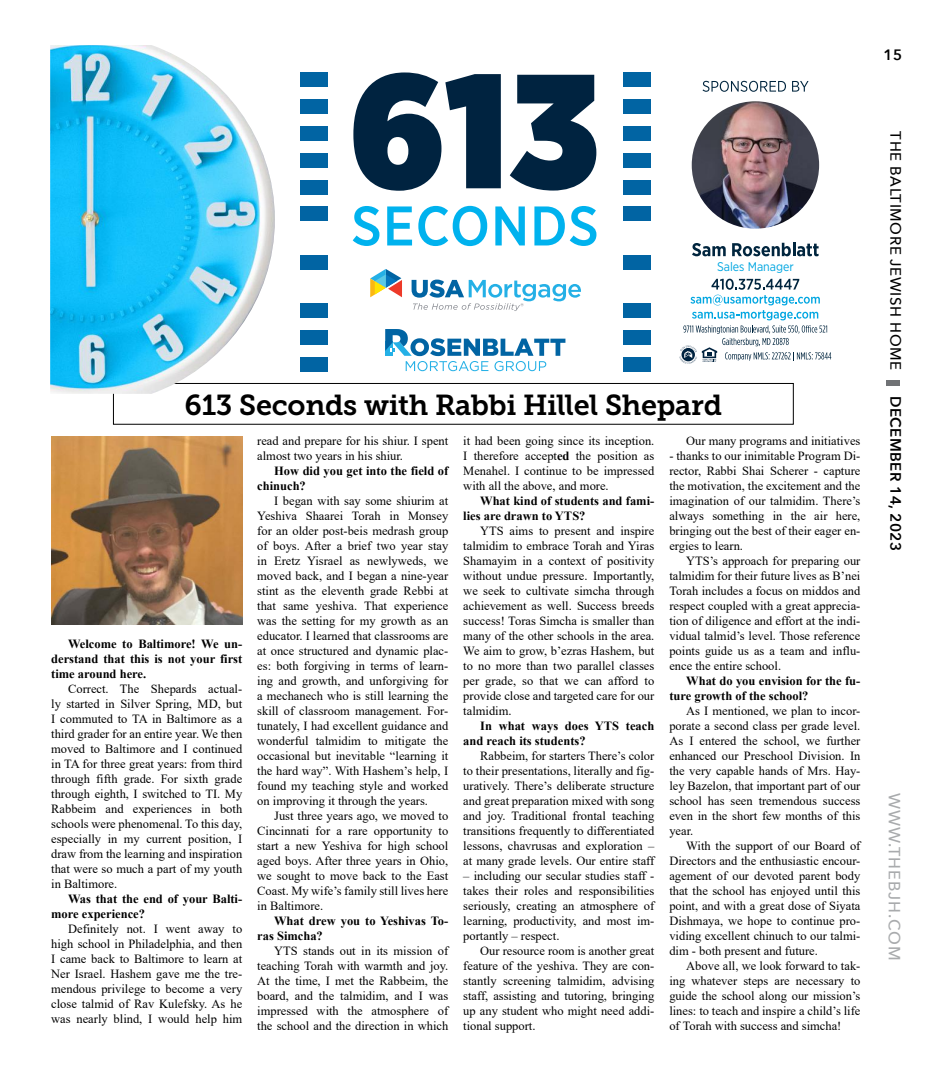
<style>
.page{position:relative;width:945px;height:1080px;background:#fff}
.page>*{position:absolute;margin:0;border:0;box-sizing:border-box;transform-origin:0 0}
.t1{font:28.75px "Museo Slab 700";letter-spacing:-.01em;color:#000}
.t2{font:500 16.25px "Avenir Next";letter-spacing:.06em;color:#a9abad}
.t3{font:500 15px "Avenir Next";letter-spacing:.04em;color:#000}
.t4{font:600 15px "Avenir Next";letter-spacing:.03em;color:#000}
.t5{font:12.5px/15px "Times New Roman";color:#000;text-align:justify}
.t6{font:700 12.5px/15px "Times New Roman";color:#000}
.t7{font:12.5px "Gotham Narrow";color:#00a6e1}
.s1{font-weight:700}
</style>
<div class="page">
<div style="left:886px;top:380px;width:14px;height:6px;background:#707275"></div>
<div style="left:113px;top:383px;width:681px;height:42px;border:1px solid #000"></div>
<svg style="left:692px;top:243px;width:34px;height:13px"></svg>
<svg style="left:732px;top:243px;width:87px;height:13px"></svg>
<svg style="left:703px;top:81px;width:83px;height:11px"></svg>
<svg style="left:792px;top:81px;width:17px;height:11px"></svg>
<img style="left:692px;top:101px;width:127px;height:128px;border-radius:64px">
<svg style="left:370px;top:269px;width:32px;height:28px"></svg>
<svg style="left:412px;top:280px;width:169px;height:31px"></svg>
<svg style="left:385px;top:329px;width:180px;height:42px"></svg>
<svg style="left:679px;top:279px;width:152px;height:85px"></svg>
<hr style="left:650px;top:45px;width:210px;height:1px;background:#00253e">
<hr style="left:281px;top:45px;width:389px;height:1px;background:#00253e">
<img style="left:50px;top:45px;width:225px;height:349px">
<svg style="left:353px;top:72px;width:148px;height:119px"></svg>
<svg style="left:510px;top:75px;width:86px;height:116px"></svg>
<svg style="left:353px;top:206px;width:26px;height:40px"></svg>
<svg style="left:387px;top:206px;width:25px;height:39px"></svg>
<svg style="left:418px;top:206px;width:69px;height:40px"></svg>
<svg style="left:495px;top:206px;width:30px;height:39px"></svg>
<svg style="left:534px;top:206px;width:62px;height:40px"></svg>
<div style="left:301px;top:72px;width:27px;height:15px;background:#0164a3"></div>
<div style="left:301px;top:99px;width:27px;height:15px;background:#0164a3"></div>
<div style="left:301px;top:126px;width:27px;height:15px;background:#0164a3"></div>
<div style="left:301px;top:153px;width:27px;height:15px;background:#0164a3"></div>
<div style="left:301px;top:180px;width:27px;height:15px;background:#0164a3"></div>
<div style="left:301px;top:206px;width:27px;height:15px;background:#0164a3"></div>
<div style="left:301px;top:303px;width:27px;height:15px;background:#0164a3"></div>
<div style="left:301px;top:330px;width:27px;height:15px;background:#0164a3"></div>
<div style="left:301px;top:357px;width:27px;height:15px;background:#0164a3"></div>
<div style="left:301px;top:255px;width:27px;height:15px;background:#0164a3"></div>
<div style="left:623px;top:72px;width:27px;height:15px;background:#0164a3"></div>
<div style="left:623px;top:99px;width:27px;height:15px;background:#0164a3"></div>
<div style="left:623px;top:126px;width:27px;height:15px;background:#0164a3"></div>
<div style="left:623px;top:153px;width:27px;height:15px;background:#0164a3"></div>
<div style="left:623px;top:180px;width:27px;height:15px;background:#0164a3"></div>
<div style="left:623px;top:206px;width:27px;height:15px;background:#0164a3"></div>
<div style="left:623px;top:303px;width:27px;height:15px;background:#0164a3"></div>
<div style="left:623px;top:330px;width:27px;height:15px;background:#0164a3"></div>
<div style="left:623px;top:357px;width:27px;height:15px;background:#0164a3"></div>
<div style="left:623px;top:255px;width:27px;height:15px;background:#0164a3"></div>
<img style="left:51px;top:436px;width:191px;height:189px">
<p class="t4" style="left:883px;top:42px;width:20px">15</p>
<p class="t7" style="left:717px;top:259px;width:78px">Sales Manager</p>
<h1 class="t1" style="left:185px;top:388px;width:539px">613 Seconds with Rabbi Hillel Shepard</h1>
<p class="t6" style="left:51px;top:636px;width:193px;text-align:justify;text-indent:17px">Welcome to Baltimore! We un&shy;derstand that this is not your first time around here.</p>
<p class="t5" style="left:51px;top:681px;width:193px;text-indent:17px">Correct. The Shepards actual&shy;ly started in Silver Spring, MD, but I commuted to TA in Baltimore as a third grader for an entire year. We then moved to Baltimore and I continued in TA for three great years: from third through fifth grade. For sixth grade through eighth, I switched to TI. My Rabbeim and experiences in both schools were phenomenal. To this day, especially in my current position, I draw from the learning and inspiration that were so much a part of my youth in Baltimore.</p>
<p class="t6" style="left:51px;top:891px;width:193px;text-indent:17px">Was that the end of your Balti&shy;more experience?</p>
<p class="t5" style="left:51px;top:921px;width:193px;text-indent:17px">Definitely not. I went away to high school in Philadelphia, and then I came back to Baltimore to learn at Ner Israel. Hashem gave me the tre&shy;mendous privilege to become a very close talmid of Rav Kulefsky. As he was nearly blind, I would help him</p>
<p class="t5" style="left:257px;top:433px;width:193px">read and prepare for his shiur. I spent almost two years in his shiur.</p>
<p class="t6" style="left:257px;top:463px;width:193px;text-indent:17px">How did you get into the field of chinuch?</p>
<p class="t5" style="left:257px;top:493px;width:193px;text-indent:17px">I began with say some shiurim at Yeshiva Shaarei Torah in Monsey for an older post-beis medrash group of boys. After a brief two year stay in Eretz Yisrael as newlyweds, we moved back, and I began a nine-year stint as the eleventh grade Rebbi at that same yeshiva. That experience was the setting for my growth as an educator. I learned that classrooms are at once structured and dynamic plac&shy;es: both forgiving in terms of learn&shy;ing and growth, and unforgiving for a mechanech who is still learning the skill of classroom management. For&shy;tunately, I had excellent guidance and wonderful talmidim to mitigate the occasional but inevitable “learning it the hard way”. With Hashem’s help, I found my teaching style and worked on improving it through the years.</p>
<p class="t5" style="left:257px;top:808px;width:193px;text-indent:17px">Just three years ago, we moved to Cincinnati for a rare opportunity to start a new Yeshiva for high school aged boys. After three years in Ohio, we sought to move back to the East Coast. My wife’s family still lives here in Baltimore.</p>
<p class="t6" style="left:257px;top:913px;width:193px;text-indent:17px">What drew you to Yeshivas To&shy;ras Simcha?</p>
<p class="t5" style="left:257px;top:943px;width:193px;text-indent:17px">YTS stands out in its mission of teaching Torah with warmth and joy.<br>At the time, I met the Rabbeim, the board, and the talmidim, and I was impressed with the atmosphere of the school and the direction in which</p>
<p class="t5" style="left:463px;top:433px;width:193px">it had been going since its inception.<br>I therefore accept<span class="s1">ed</span> the position as Menahel. I continue to be impressed with all the above, and more.</p>
<p class="t6" style="left:463px;top:493px;width:193px;text-indent:17px">What kind of students and fami&shy;lies are drawn to YTS?</p>
<p class="t5" style="left:463px;top:523px;width:193px;text-indent:17px">YTS aims to present and inspire talmidim to embrace Torah and Yiras Shamayim in a context of positivity without undue pressure. Importantly, we seek to cultivate simcha through achievement as well. Success breeds success! Toras Simcha is smaller than many of the other schools in the area.<br>We aim to grow, b’ezras Hashem, but to no more than two parallel classes per grade, so that we can afford to provide close and targeted care for our talmidim.</p>
<p class="t6" style="left:463px;top:718px;width:193px;text-indent:17px">In what ways does YTS teach and reach its students?</p>
<p class="t5" style="left:463px;top:748px;width:193px;text-indent:17px">Rabbeim, for starters There’s color to their presentations, literally and fig&shy;uratively. There’s deliberate structure and great preparation mixed with song and joy. Traditional frontal teaching transitions frequently to differentiated lessons, chavrusas and exploration – at many grade levels. Our entire staff</p>
<p class="t5" style="left:463px;top:868px;width:193px">– including our secular studies staff - takes their roles and responsibilities seriously, creating an atmosphere of learning, productivity, and most im&shy;portantly – respect.</p>
<p class="t5" style="left:463px;top:943px;width:193px;text-indent:17px">Our resource room is another great feature of the yeshiva. They are con&shy;stantly screening talmidim, advising staff, assisting and tutoring, bringing up any student who might need addi&shy;tional support.</p>
<p class="t5" style="left:686px;top:433px;width:176px">Our many programs and initiatives</p>
<p class="t5" style="left:669px;top:448px;width:193px">- thanks to our inimitable Program Di&shy;rector, Rabbi Shai Scherer - capture the motivation, the excitement and the imagination of our talmidim. There’s always something in the air here, bringing out the best of their eager en&shy;ergies to learn.</p>
<p class="t5" style="left:669px;top:553px;width:193px;text-indent:17px">YTS’s approach for preparing our talmidim for their future lives as B’nei Torah includes a focus on middos and respect coupled with a great apprecia&shy;tion of diligence and effort at the indi&shy;vidual talmid’s level. Those reference points guide us as a team and influ&shy;ence the entire school.</p>
<p class="t6" style="left:669px;top:673px;width:193px;text-indent:17px">What do you envision for the fu&shy;ture growth of the school?</p>
<p class="t5" style="left:669px;top:703px;width:193px;text-indent:17px">As I mentioned, we plan to incor&shy;porate a second class per grade level.<br>As I entered the school, we further enhanced our Preschool Division. In the very capable hands of Mrs. Hay&shy;ley Bazelon, that important part of our school has seen tremendous success even in the short few months of this year.</p>
<p class="t5" style="left:669px;top:838px;width:193px;text-indent:17px">With the support of our Board of Directors and the enthusiastic encour&shy;agement of our devoted parent body that the school has enjoyed until this point, and with a great dose of Siyata Dishmaya, we hope to continue pro&shy;viding excellent chinuch to our talmi&shy;dim - both present and future.</p>
<p class="t5" style="left:669px;top:958px;width:193px;text-indent:17px">Above all, we look forward to tak&shy;ing whatever steps are necessary to guide the school along our mission’s lines: to teach and inspire a child’s life of Torah with success and simcha!</p>
<p class="t3" style="left:908px;top:131px;width:240px;rotate:90deg">THE BALTIMORE JEWISH HOME</p>
<p class="t4" style="left:908px;top:396px;width:157px;rotate:90deg">DECEMBER 14, 2023</p>
<h2 class="t2" style="left:908px;top:793px;width:169px;rotate:90deg">WWW.THEBJH.COM</h2>
</div>
